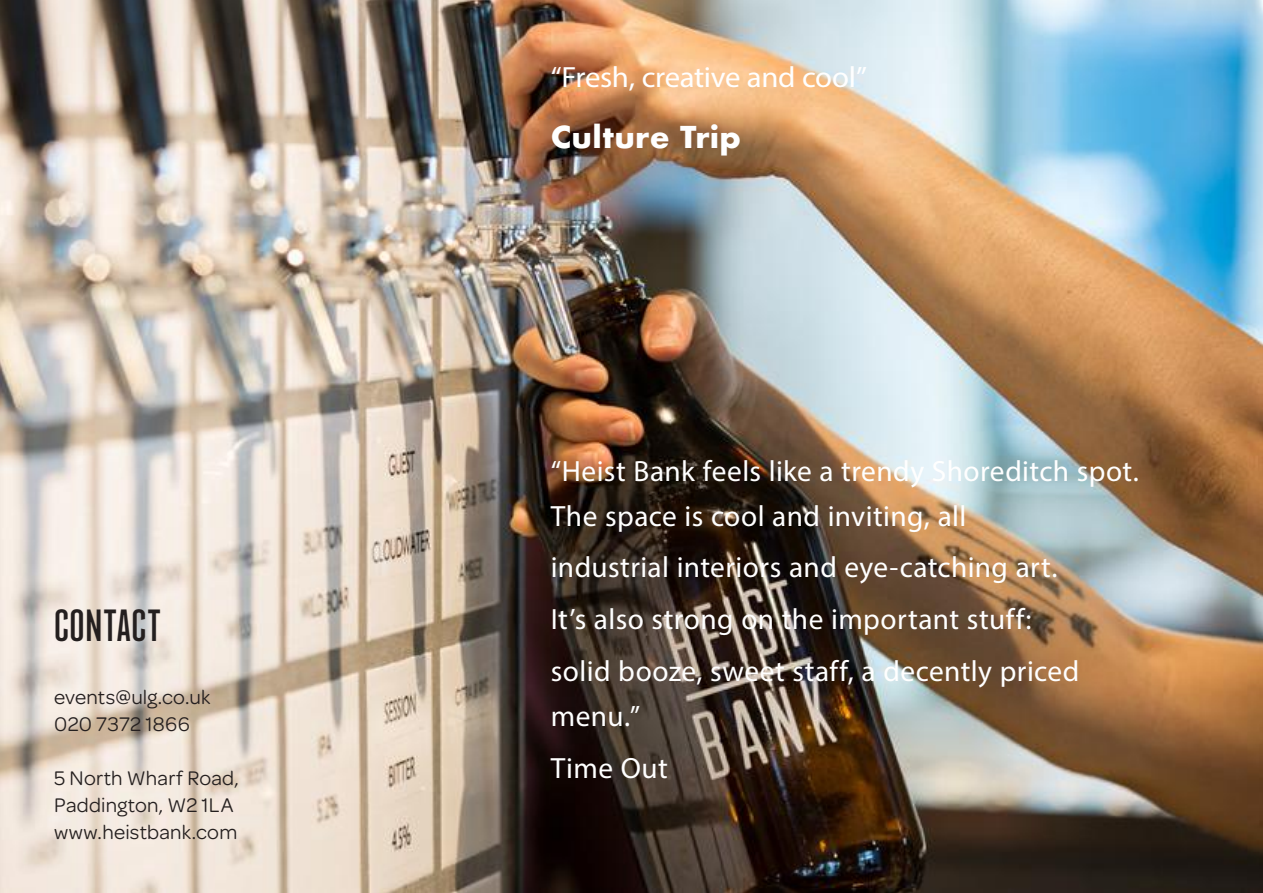
<style>
.page{position:relative;width:1263px;height:893px;background:#fff}
.page>*{position:absolute;margin:0;border:0;box-sizing:border-box;transform-origin:0 0}
.t1{font:45px "Franchise";letter-spacing:.01em;color:#241f1f}
.t2{font:29.4px/51.9px "Myriad Pro";letter-spacing:.015em;color:#fff}
.t3{font:29.4px "Myriad Pro";letter-spacing:-.015em;color:#fff;scale:1.05 1}
.t4{font:700 29.4px "Futura";letter-spacing:.01em;color:#fff;scale:1.05 1}
.t5{font:21px/27px "Omnes";letter-spacing:.01em;color:#241f1f}
</style>
<div class="page">
<img style="left:0;top:0;width:1263px;height:893px">
<h1 class="t1" style="left:54px;top:603px;width:109px">CONTACT</h1>
<p class="t5" style="left:54px;top:683px;width:158px">events@ulg.co.uk<br>020 7372 1866</p>
<p class="t5" style="left:54px;top:764px;width:186px">5 North Wharf Road,<br>Paddington, W2 1LA www.heistbank.com</p>
<p class="t3" style="left:551px;top:59px;width:303px">“Fresh, creative and cool”</p>
<p class="t4" style="left:551px;top:115px;width:183px">Culture Trip</p>
<p class="t2" style="left:551px;top:448px;width:590px;line-height:45px">“Heist Bank feels like a trendy Shoreditch spot.<br>The space is cool and inviting, all</p>
<p class="t2" style="left:551px;top:541px;width:530px">industrial interiors and eye-catching art.<br>It’s also strong on the important stuff: solid booze, sweet staff, a decently priced</p>
<p class="t2" style="left:551px;top:690px;width:119px">menu.”<br>Time Out</p>
</div>
